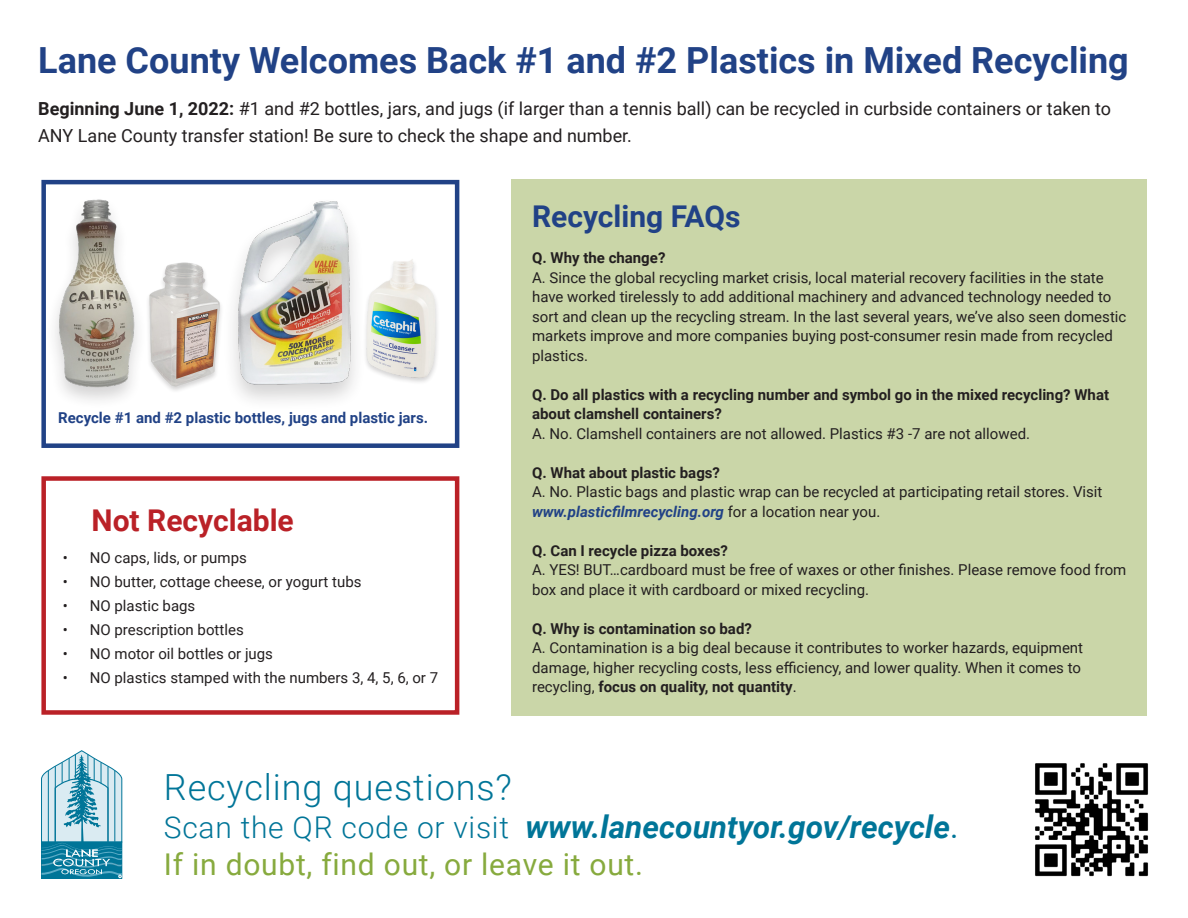
<style>
.page{position:relative;width:1188px;height:918px;background:#fff}
.page>*{position:absolute;margin:0;border:0;box-sizing:border-box;transform-origin:0 0}
.head{font:700 36px "Roboto";color:#214286}
.head-2{font:300 36px "Roboto";letter-spacing:.025em;color:#007598}
.head-3{font:italic 700 31.5px "Roboto";color:#007598}
.head-4{font:30px "Roboto";letter-spacing:.025em;color:#87aa3e}
.head-5{font:700 30px "Roboto";color:#214286}
.head-6{font:700 30px "Roboto";color:#ba2127}
.head-7{font:18px/27px "Roboto";color:#231f20}
.head-8{font:15px/19.5px "Roboto";color:#231f20}
.head-9{font:700 15px/19.5px "Roboto";color:#231f20}
.head-10{font:700 15px "Roboto";color:#214286}
.s1{font-weight:700}
.s2{font-weight:700;font-style:italic;color:#214286}
.s3{font-weight:300;font-style:normal;font-size:30px}
.s4{font-weight:400;font-style:normal}
</style>
<div class="page">
<div style="left:41px;top:842px;width:81px;height:37px;border:1px solid #007598"></div>
<svg style="left:41px;top:750px;width:81px;height:128px"></svg>
<div style="left:512px;top:180px;width:635px;height:536px;background:#cad6a8"></div>
<img style="left:374px;top:259px;width:64px;height:123px">
<div style="left:222px;top:197px;width:145px;height:214px;background:#231f20;opacity:.2"></div>
<img style="left:222px;top:197px;width:152px;height:198px">
<img style="left:56px;top:199px;width:79px;height:198px">
<div style="left:145px;top:261px;width:80px;height:133px;background:#fff"></div>
<img style="left:135px;top:257px;width:99px;height:133px">
<img style="left:1035px;top:763px;width:114px;height:114px">
<div style="left:41px;top:476px;width:418px;height:239px;border:4px solid #ba2127"></div>
<div style="left:41px;top:180px;width:418px;height:268px;border:4px solid #214286"></div>
<p class="head" style="left:38px;top:35px;width:1092px">Lane County Welcomes Back #1 and #2 Plastics in Mixed Recycling</p>
<p class="head-7" style="left:38px;top:95px;width:1074px"><span class="s1">Beginning June 1, 2022:</span> #1 and #2 bottles, jars, and jugs (if larger than a tennis ball) can be recycled in curbside containers or taken to<br>ANY Lane County transfer station! Be sure to check the shape and number.</p>
<p class="head-10" style="left:58px;top:407px;width:371px">Recycle #1 and #2 plastic bottles, jugs and plastic jars.</p>
<p class="head-6" style="left:92px;top:499px;width:204px">Not Recyclable</p>
<p class="head-8" style="left:63px;top:548px;width:186px">• NO caps, lids, or pumps</p>
<p class="head-8" style="left:63px;top:572px;width:300px">• NO butter, cottage cheese, or yogurt tubs</p>
<p class="head-8" style="left:63px;top:596px;width:134px">• NO plastic bags</p>
<p class="head-8" style="left:63px;top:620px;width:182px">• NO prescription bottles</p>
<p class="head-8" style="left:63px;top:644px;width:212px">• NO motor oil bottles or jugs</p>
<p class="head-8" style="left:63px;top:668px;width:377px">• NO plastics stamped with the numbers 3, 4, 5, 6, or 7</p>
<p class="head-5" style="left:532px;top:195px;width:210px">Recycling FAQs</p>
<p class="head-9" style="left:532px;top:247px;width:135px">Q. Why the change?</p>
<p class="head-8" style="left:532px;top:267px;width:596px">A. Since the global recycling market crisis, local material recovery facilities in the state have worked tirelessly to add additional machinery and advanced technology needed to sort and clean up the recycling stream. In the last several years, we’ve also seen domestic markets improve and more companies buying post-consumer resin made from recycled plastics.</p>
<p class="head-9" style="left:532px;top:384px;width:579px">Q. Do all plastics with a recycling number and symbol go in the mixed recycling? What about clamshell containers?</p>
<p class="head-8" style="left:532px;top:423px;width:499px">A. No. Clamshell containers are not allowed. Plastics #3 -7 are not allowed.</p>
<p class="head-9" style="left:532px;top:462px;width:189px">Q. What about plastic bags?</p>
<p class="head-8" style="left:532px;top:481px;width:572px">A. No. Plastic bags and plastic wrap can be recycled at participating retail stores. Visit <span class="s2">www.plasticfilmrecycling.org</span> for a location near you.</p>
<p class="head-9" style="left:532px;top:540px;width:197px">Q. Can I recycle pizza boxes?</p>
<p class="head-8" style="left:532px;top:559px;width:596px">A. YES! BUT…cardboard must be free of waxes or other finishes. Please remove food from box and place it with cardboard or mixed recycling.</p>
<p class="head-9" style="left:532px;top:618px;width:221px">Q. Why is contamination so bad?</p>
<p class="head-8" style="left:532px;top:637px;width:553px">A. Contamination is a big deal because it contributes to worker hazards, equipment damage, higher recycling costs, less efficiency, and lower quality. When it comes to recycling, <span class="s1">focus on quality, not quantity</span>.</p>
<p class="head-2" style="left:164px;top:762px;width:349px">Recycling questions?</p>
<p class="head-3" style="left:164px;top:804px;width:796px"><span class="s3">Scan the QR code or visit</span> www.lanecountyor.gov/recycle<span class="s4">.</span></p>
<p class="head-4" style="left:164px;top:843px;width:481px">If in doubt, find out, or leave it out.</p>
</div>
